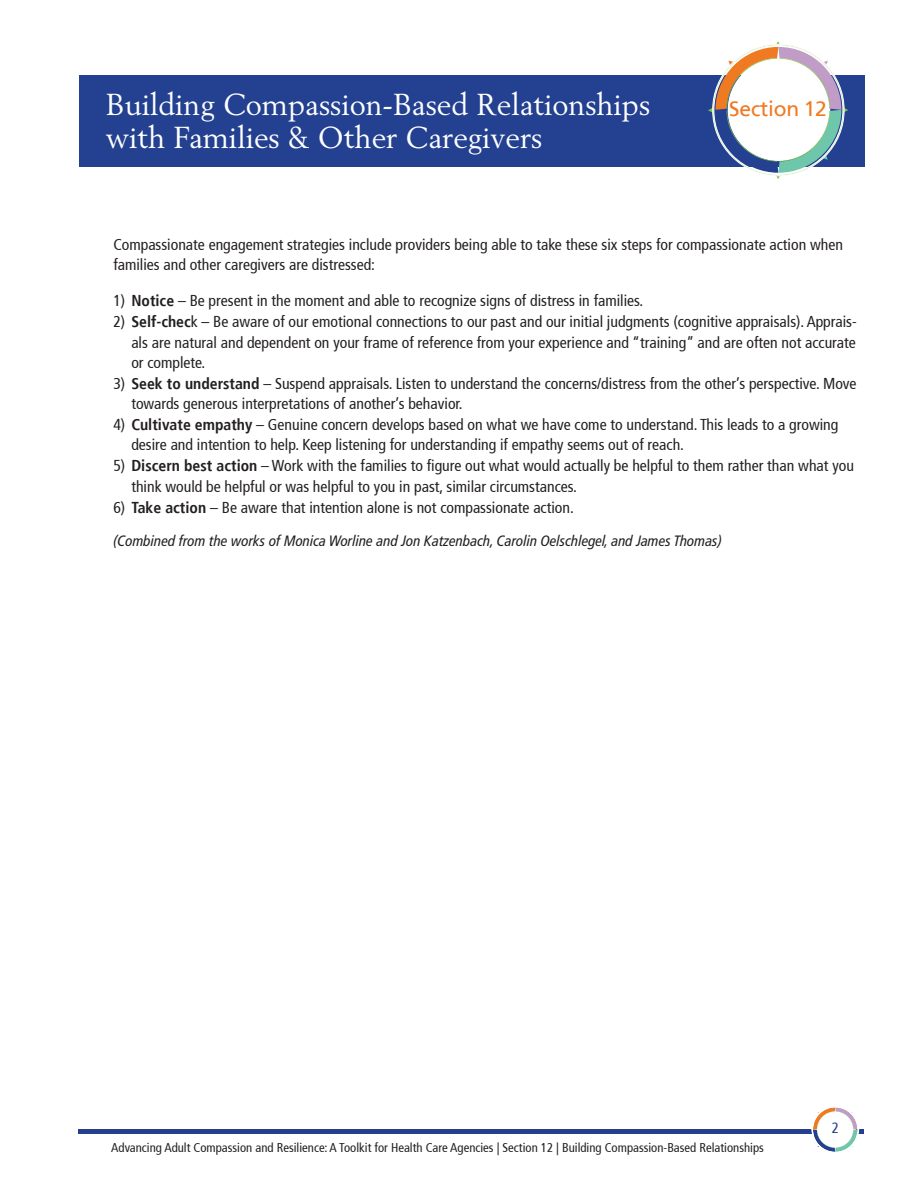
<style>
.page{position:relative;width:918px;height:1188px;background:#fff}
.page>*{position:absolute;margin:0;border:0;box-sizing:border-box;transform-origin:0 0}
.t1{font:30px "Berling";color:#fff}
.t2{font:21px "Frutiger";letter-spacing:-.01em;color:#f07a22}
.t3{font:condensed 15.75px/20.2px "Frutiger";color:#231f20}
.t4{font:italic condensed 15px "Frutiger LT Pro";color:#231f20}
.t5{font:condensed 15px "Frutiger";color:#234190}
.t6{font:condensed 12.75px "Frutiger";color:#231f20}
.s1{font-weight:700}
</style>
<div class="page">
<hr style="left:79px;top:1130px;width:785px;height:4px;background:#253f8e">
<svg style="left:810px;top:1107px;width:50px;height:45px"></svg>
<div style="left:79px;top:75px;width:786px;height:91px;background:#234190"></div>
<svg style="left:708px;top:41px;width:140px;height:138px"></svg>
<p class="t1" style="left:106px;top:86px;width:546px">Building Compassion-Based Relationships</p>
<p class="t1" style="left:106px;top:119px;width:438px">with Families &amp; Other Caregivers</p>
<p class="t2" style="left:729px;top:99px;width:99px">Section 12</p>
<p class="t3" style="left:113px;top:236px;width:731px">Compassionate engagement strategies include providers being able to take these six steps for compassionate action when families and other caregivers are distressed:</p>
<p class="t3" style="left:113px;top:292px;width:531px">1) <span class="s1">Notice</span> – Be present in the moment and able to recognize signs of distress in families.</p>
<p class="t3" style="left:131px;top:313px;width:727px;text-align:justify;text-indent:-18px">2) <span class="s1">Self-chec</span>k – Be aware of our emotional connections to our past and our initial judgments (cognitive appraisals). Apprais&shy;als are natural and dependent on your frame of reference from your experience and “training” and are often not accurate or complete.</p>
<p class="t3" style="left:131px;top:375px;width:727px;text-indent:-18px">3) <span class="s1">Seek to understand</span> – Suspend appraisals. Listen to understand the concerns/distress from the other’s perspective. Move towards generous interpretations of another’s behavior.</p>
<p class="t3" style="left:131px;top:416px;width:709px;text-indent:-18px">4) <span class="s1">Cultivate empathy</span> – Genuine concern develops based on what we have come to understand. This leads to a growing desire and intention to help. Keep listening for understanding if empathy seems out of reach.</p>
<p class="t3" style="left:131px;top:457px;width:724px;text-indent:-18px">5) <span class="s1">Discern best action</span> – Work with the families to figure out what would actually be helpful to them rather than what you think would be helpful or was helpful to you in past, similar circumstances.</p>
<p class="t3" style="left:113px;top:498px;width:462px">6) <span class="s1">Take action</span> – Be aware that intention alone is not compassionate action.</p>
<p class="t4" style="left:113px;top:532px;width:610px">(Combined from the works of Monica Worline and Jon Katzenbach, Carolin Oelschlegel, and James Thomas)</p>
<p class="t6" style="left:111px;top:1142px;width:654px">Advancing Adult Compassion and Resilience: A Toolkit for Health Care Agencies | Section 12 | Building Compassion-Based Relationships</p>
<p class="t5" style="left:832px;top:1122px;width:9px">2</p>
</div>
